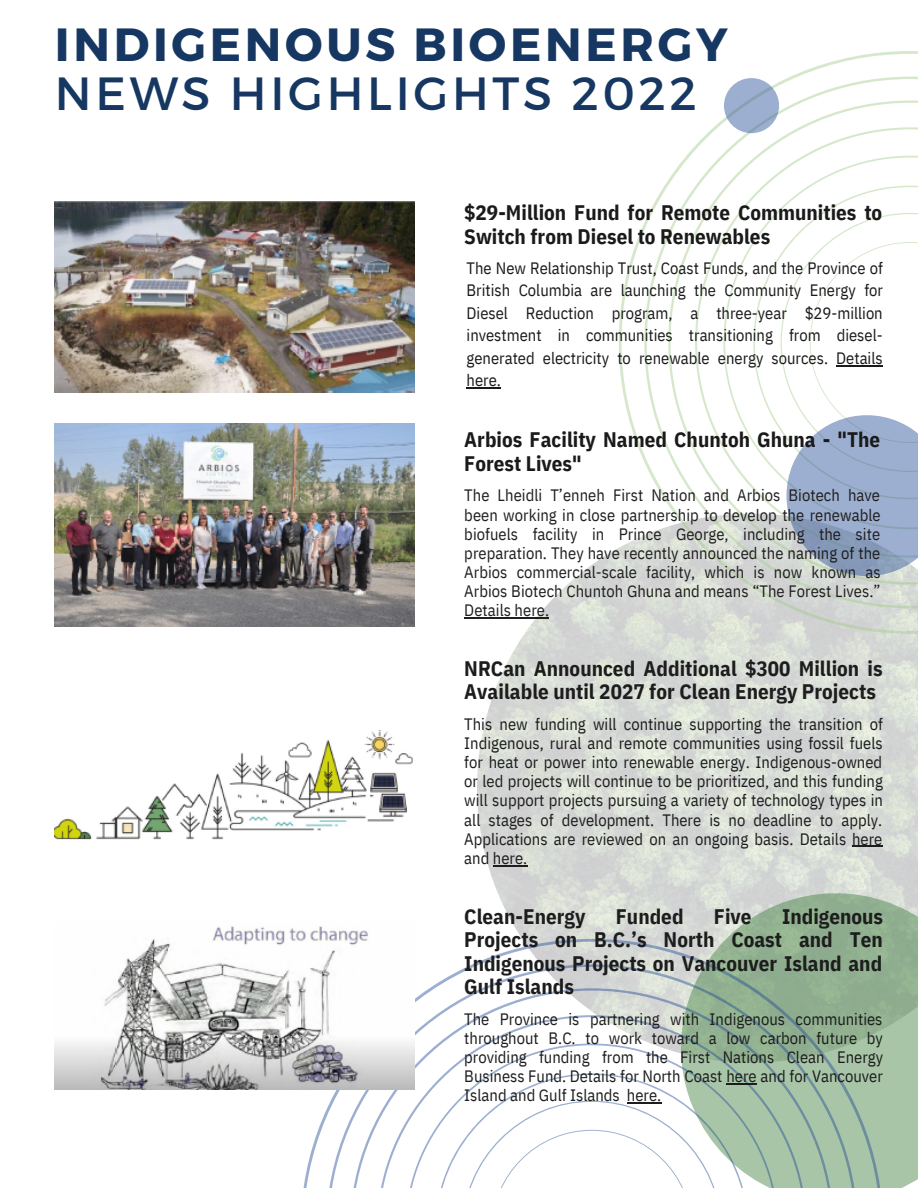
<style>
.page{position:relative;width:918px;height:1188px;background:#fff}
.page>*{position:absolute;margin:0;border:0;box-sizing:border-box;transform-origin:0 0}
.t1{font:700 46.5px "Montserrat";letter-spacing:.08em;color:#153761}
.t2{font:46.5px "Montserrat";letter-spacing:.08em;color:#153761}
.t3{font:700 21px/23.7px "IBM Plex Sans Cond";color:#1d1d1d}
.t4{font:700 21px/23.7px "IBM Plex Sans Cond";color:#1a1a1a}
.t5{font:16.5px/19.2px "IBM Plex Sans Cond";color:#1d1d1d;text-align:justify}
.t6{font:16.5px/19.2px "IBM Plex Sans Cond";letter-spacing:.005em;color:#201f20;text-align:justify}
.t7{font:16.5px/22.5px "IBM Plex Sans Cond";color:#1a1a1a;text-align:justify}
</style>
<div class="page">
<img style="left:477px;top:548px;width:441px;height:391px">
<svg style="left:619px;top:51px;width:299px;height:583px"></svg>
<svg style="left:644px;top:77px;width:274px;height:531px"></svg>
<svg style="left:681px;top:893px;width:237px;height:295px;background:#a7bfa6"></svg>
<svg style="left:303px;top:939px;width:580px;height:249px"></svg>
<svg style="left:326px;top:964px;width:532px;height:224px"></svg>
<svg style="left:781px;top:213px;width:137px;height:363px"></svg>
<svg style="left:724px;top:78px;width:55px;height:55px;background:#9baecd"></svg>
<img style="left:55px;top:202px;width:360px;height:190px">
<img style="left:55px;top:423px;width:360px;height:204px">
<img style="left:55px;top:731px;width:358px;height:109px">
<img style="left:55px;top:926px;width:360px;height:164px">
<hr style="left:836px;top:365px;width:47px;height:1px;background:#1a1a1a">
<hr style="left:467px;top:388px;width:34px;height:1px;background:#1a1a1a">
<hr style="left:464px;top:617px;width:85px;height:1px;background:#201f20">
<hr style="left:852px;top:846px;width:30px;height:1px;background:#1d1d1d">
<hr style="left:493px;top:865px;width:34px;height:1px;background:#1d1d1d">
<hr style="left:726px;top:1083px;width:31px;height:2px;background:#1d1d1d">
<hr style="left:627px;top:1103px;width:34px;height:1px;background:#1d1d1d">
<h1 class="t1" style="left:55px;top:15px;width:674px">INDIGENOUS BIOENERGY</h1>
<h1 class="t2" style="left:55px;top:63px;width:643px">NEWS HIGHLIGHTS 2022</h1>
<p class="t4" style="left:464px;top:201px;width:419px">$29-Million Fund for Remote Communities to<br>Switch from Diesel to Renewables</p>
<p class="t7" style="left:467px;top:257px;width:418px">The New Relationship Trust, Coast Funds, and the Province of British Columbia are launching the Community Energy for Diesel Reduction program, a three-year $29-million investment in communities transitioning from diesel&shy;generated electricity to renewable energy sources. Details here.</p>
<p class="t4" style="left:464px;top:427px;width:417px">Arbios Facility Named Chuntoh Ghuna - "The<br>Forest Lives"</p>
<p class="t6" style="left:464px;top:486px;width:418px">The Lheidli T’enneh First Nation and Arbios Biotech have been working in close partnership to develop the renewable biofuels facility in Prince George, including the site preparation. They have recently announced the naming of the Arbios commercial-scale facility, which is now known as Arbios Biotech Chuntoh Ghuna and means “The Forest Lives.” Details here.</p>
<p class="t3" style="left:464px;top:656px;width:420px">NRCan Announced Additional $300 Million is<br>Available until 2027 for Clean Energy Projects</p>
<p class="t5" style="left:464px;top:714px;width:420px">This new funding will continue supporting the transition of Indigenous, rural and remote communities using fossil fuels for heat or power into renewable energy. Indigenous-owned or led projects will continue to be prioritized, and this funding will support projects pursuing a variety of technology types in all stages of development. There is no deadline to apply.<br>Applications are reviewed on an ongoing basis. Details here and here.</p>
<p class="t3" style="left:464px;top:904px;width:420px;text-align:justify;text-indent:318px">Indigenous Projects on B.C.’s North Coast and Ten Indigenous Projects on Vancouver Island and Gulf Islands</p>
<p class="t5" style="left:464px;top:1009px;width:420px">The Province is partnering with Indigenous communities throughout B.C. to work toward a low carbon future by providing funding from the First Nations Clean Energy Business Fund. Details for North Coast here and for Vancouver Island and Gulf Islands here.</p>
<p class="t3" style="left:464px;top:904px;width:123px">Clean-Energy</p>
<p class="t3" style="left:616px;top:904px;width:69px">Funded</p>
<p class="t3" style="left:714px;top:904px;width:39px">Five</p>
</div>
